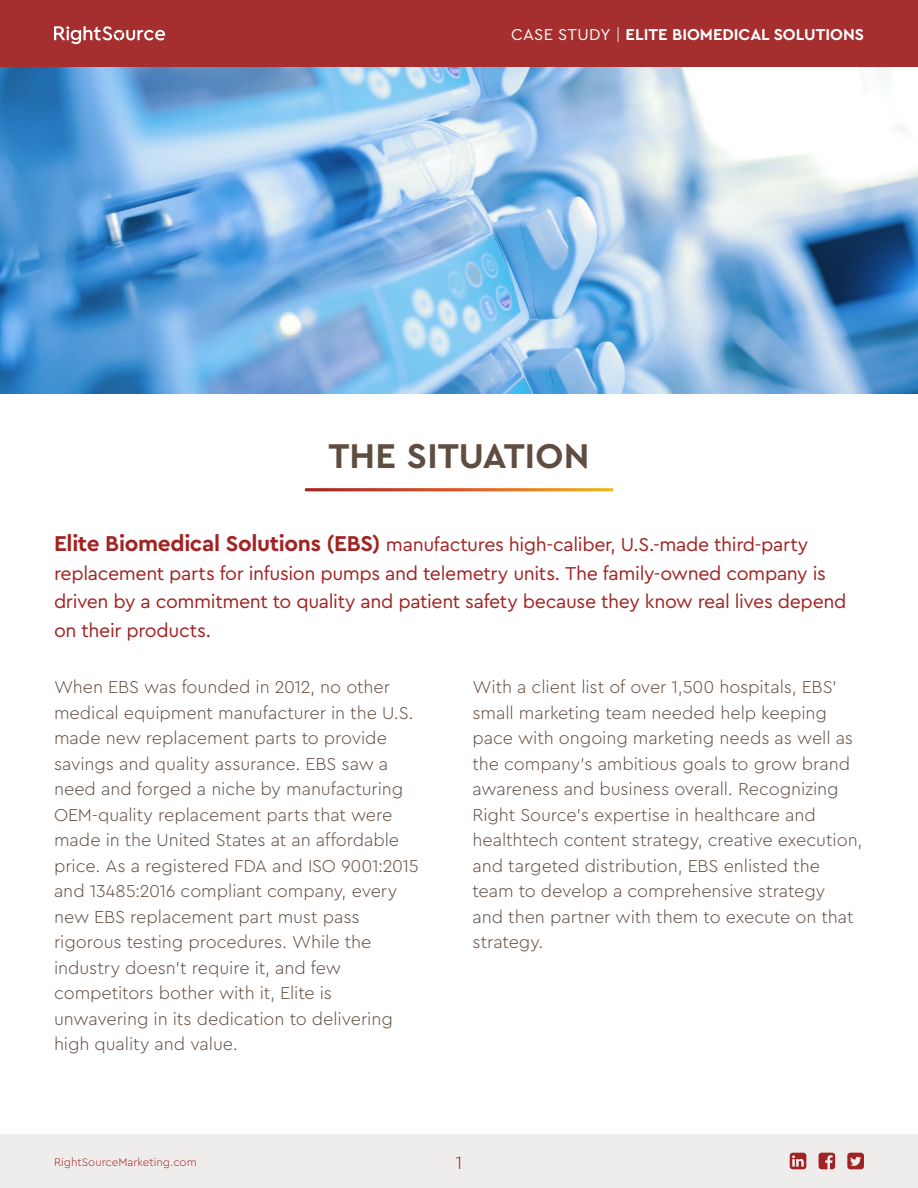
<style>
.page{position:relative;width:918px;height:1188px;background:#fff}
.page>*{position:absolute;margin:0;border:0;box-sizing:border-box;transform-origin:0 0}
.t1{font:700 36px "Cera Pro";color:#5f4d42}
.t2{font:19.5px/28.5px "Cera PRO";letter-spacing:-.02em;color:#a12323}
.t3{font:300 18.75px "Cera PRO";color:#a12323}
.t4{font:300 18px/25.5px "Cera Pro";letter-spacing:-.005em;color:#5f4d42}
.t5{font:700 16.5px "Cera Pro";color:#fff}
.t6{font:300 11.55px "Cera Pro";color:#a12323}
.s1{font-family:"Cera PRO";font-weight:400}
.s2{font-family:"Cera PRO";font-weight:300}
.s3{font-family:"Cera Pro";font-weight:700;font-size:22.5px}
</style>
<div class="page">
<div style="left:0;top:1134px;width:918px;height:54px;background:#efedec"></div>
<div style="left:0;top:0;width:918px;height:68px;background:#a52e2e"></div>
<svg style="left:54px;top:26px;width:111px;height:18px"></svg>
<svg style="left:790px;top:1153px;width:16px;height:16px"></svg>
<svg style="left:847px;top:1153px;width:17px;height:16px"></svg>
<svg style="left:819px;top:1153px;width:16px;height:16px"></svg>
<img style="left:0;top:68px;width:918px;height:325px">
<svg style="left:305px;top:488px;width:308px;height:3px"></svg>
<p class="t5" style="left:511px;top:23px;width:354px"><span class="s1">CASE STUDY</span> <span class="s2">|</span> ELITE BIOMEDICAL SOLUTIONS</p>
<h1 class="t1" style="left:328px;top:432px;width:263px">THE SITUATION</h1>
<p class="t2" style="left:54px;top:530px;width:794px"><span class="s3">Elite Biomedical Solutions (EBS)</span> manufactures high-caliber, U.S.-made third-party replacement parts for infusion pumps and telemetry units. The family-owned company is driven by a commitment to quality and patient safety because they know real lives depend on their products.</p>
<p class="t4" style="left:54px;top:674px;width:366px">When EBS was founded in 2012, no other medical equipment manufacturer in the U.S. made new replacement parts to provide savings and quality assurance. EBS saw a need and forged a niche by manufacturing OEM-quality replacement parts that were made in the United States at an affordable price. As a registered FDA and ISO 9001:2015 and 13485:2016 compliant company, every new EBS replacement part must pass rigorous testing procedures. While the industry doesn’t require it, and few competitors bother with it, Elite is unwavering in its dedication to delivering high quality and value.</p>
<p class="t4" style="left:472px;top:674px;width:391px">With a client list of over 1,500 hospitals, EBS’ small marketing team needed help keeping pace with ongoing marketing needs as well as the company’s ambitious goals to grow brand awareness and business overall. Recognizing Right Source’s expertise in healthcare and healthtech content strategy, creative execution, and targeted distribution, EBS enlisted the team to develop a comprehensive strategy<br>and then partner with them to execute on that strategy.</p>
<p class="t6" style="left:54px;top:1154px;width:144px">RightSourceMarketing.com</p>
<p class="t3" style="left:456px;top:1150px;width:8px">1</p>
</div>
